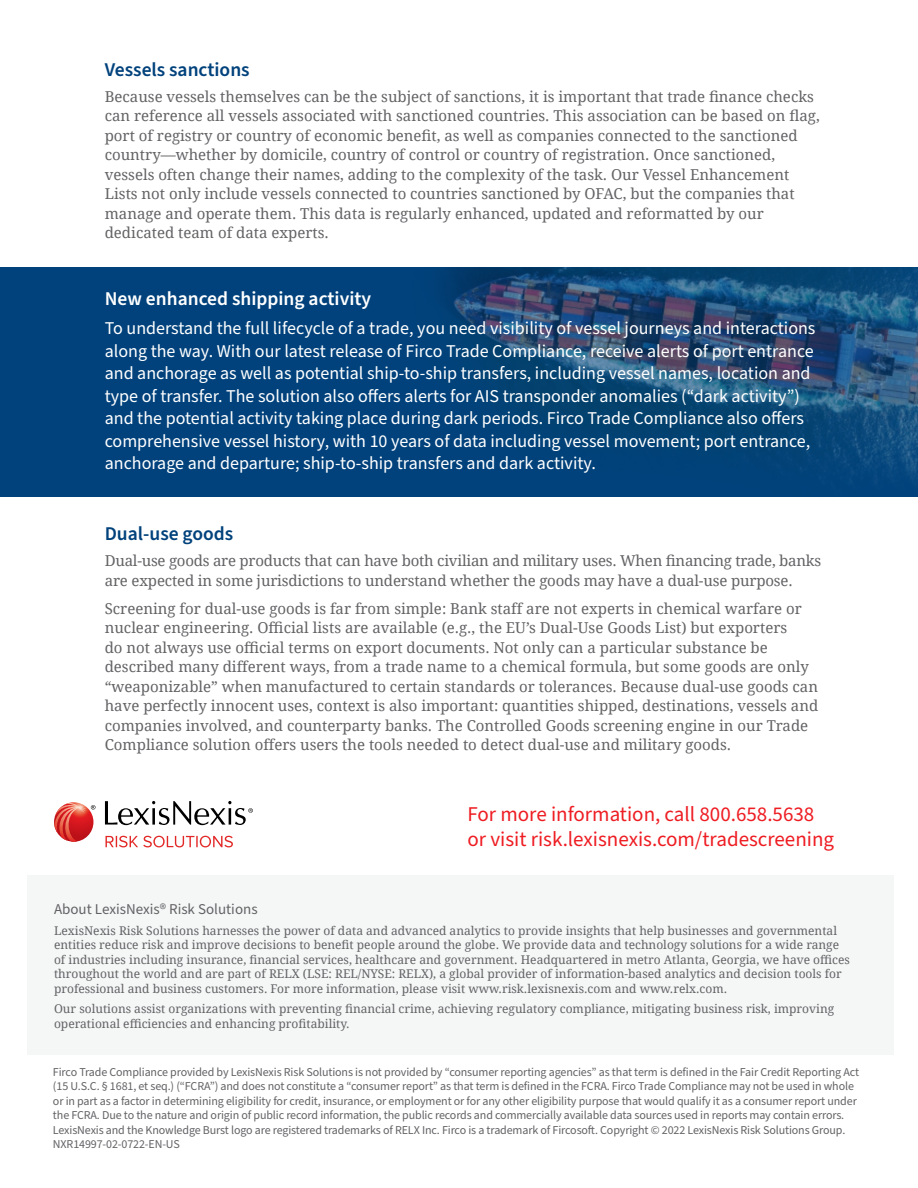
<style>
.page{position:relative;width:918px;height:1188px;background:#fff}
.page>*{position:absolute;margin:0;border:0;box-sizing:border-box;transform-origin:0 0}
.Back_Cover_CTA{font:21px/25.2px "Source Sans Pro";color:#ee1d23}
.Content_-_Subhead_co{font:600 19.5px "Source Sans Pro";color:#01427c}
.Content_-_Subhead_co-2{font:600 19.5px "Source Sans Pro";color:#fff}
.Content_-_1_Column{font:18px/22.5px "Source Sans Pro";color:#fff}
.Content_-_1_Column-2{font:15px/19.5px "Droid Serif";color:#636366}
.Back_Cover_Subhead{font:15px "Source Sans Pro";color:#636366}
.Back_Cover__About__C{font:12px/14.4px "Droid Serif";color:#636366}
.Back_Cover_Legal{font:12px/14.4px "Source Sans Pro";letter-spacing:-.01em;color:#636366}
</style>
<div class="page">
<div style="left:0;top:267px;width:918px;height:230px;background:#01427c"></div>
<img style="left:444px;top:267px;width:474px;height:213px">
<div style="left:27px;top:876px;width:867px;height:179px;background:#f5f6f6"></div>
<svg style="left:105px;top:836px;width:128px;height:11px"></svg>
<svg style="left:105px;top:801px;width:148px;height:24px"></svg>
<svg style="left:54px;top:803px;width:41px;height:39px"></svg>
<p class="Content_-_Subhead_co" style="left:105px;top:56px;width:146px">Vessels sanctions</p>
<p class="Content_-_1_Column-2" style="left:105px;top:86px;width:717px">Because vessels themselves can be the subject of sanctions, it is important that trade finance checks can reference all vessels associated with sanctioned countries. This association can be based on flag, port of registry or country of economic benefit, as well as companies connected to the sanctioned country—whether by domicile, country of control or country of registration. Once sanctioned, vessels often change their names, adding to the complexity of the task. Our Vessel Enhancement Lists not only include vessels connected to countries sanctioned by OFAC, but the companies that manage and operate them. This data is regularly enhanced, updated and reformatted by our dedicated team of data experts.</p>
<p class="Content_-_Subhead_co-2" style="left:105px;top:286px;width:268px">New enhanced shipping activity</p>
<p class="Content_-_1_Column" style="left:105px;top:318px;width:712px">To understand the full lifecycle of a trade, you need visibility of vessel journeys and interactions along the way. With our latest release of Firco Trade Compliance, receive alerts of port entrance and anchorage as well as potential ship-to-ship transfers, including vessel names, location and type of transfer. The solution also offers alerts for AIS transponder anomalies (“dark activity”) and the potential activity taking place during dark periods. Firco Trade Compliance also offers comprehensive vessel history, with 10 years of data including vessel movement; port entrance, anchorage and departure; ship-to-ship transfers and dark activity.</p>
<p class="Content_-_Subhead_co" style="left:105px;top:521px;width:130px">Dual-use goods</p>
<p class="Content_-_1_Column-2" style="left:105px;top:551px;width:718px">Dual-use goods are products that can have both civilian and military uses. When financing trade, banks are expected in some jurisdictions to understand whether the goods may have a dual-use purpose.</p>
<p class="Content_-_1_Column-2" style="left:105px;top:598px;width:715px">Screening for dual-use goods is far from simple: Bank staff are not experts in chemical warfare or nuclear engineering. Official lists are available (e.g., the EU’s Dual-Use Goods List) but exporters<br>do not always use official terms on export documents. Not only can a particular substance be described many different ways, from a trade name to a chemical formula, but some goods are only “weaponizable” when manufactured to certain standards or tolerances. Because dual-use goods can have perfectly innocent uses, context is also important: quantities shipped, destinations, vessels and companies involved, and counterparty banks. The Controlled Goods screening engine in our Trade Compliance solution offers users the tools needed to detect dual-use and military goods.</p>
<p class="Back_Cover_CTA" style="left:468px;top:802px;width:368px">For more information, call 800.658.5638 or visit risk.lexisnexis.com/tradescreening</p>
<p class="Back_Cover_Subhead" style="left:54px;top:899px;width:205px">About LexisNexis® Risk Solutions</p>
<p class="Back_Cover__About__C" style="left:54px;top:923px;width:797px">LexisNexis Risk Solutions harnesses the power of data and advanced analytics to provide insights that help businesses and governmental entities reduce risk and improve decisions to benefit people around the globe. We provide data and technology solutions for a wide range of industries including insurance, financial services, healthcare and government. Headquartered in metro Atlanta, Georgia, we have offices throughout the world and are part of RELX (LSE: REL/NYSE: RELX), a global provider of information-based analytics and decision tools for professional and business customers. For more information, please visit www.risk.lexisnexis.com and www.relx.com.</p>
<p class="Back_Cover__About__C" style="left:54px;top:1002px;width:782px">Our solutions assist organizations with preventing financial crime, achieving regulatory compliance, mitigating business risk, improving operational efficiencies and enhancing profitability.</p>
<p class="Back_Cover_Legal" style="left:53px;top:1065px;width:808px">Firco Trade Compliance provided by LexisNexis Risk Solutions is not provided by “consumer reporting agencies” as that term is defined in the Fair Credit Reporting Act (15 U.S.C. § 1681, et seq.) (“FCRA”) and does not constitute a “consumer report” as that term is defined in the FCRA. Firco Trade Compliance may not be used in whole or in part as a factor in determining eligibility for credit, insurance, or employment or for any other eligibility purpose that would qualify it as a consumer report under the FCRA. Due to the nature and origin of public record information, the public records and commercially available data sources used in reports may contain errors.<br>LexisNexis and the Knowledge Burst logo are registered trademarks of RELX Inc. Firco is a trademark of Fircosoft. Copyright © 2022 LexisNexis Risk Solutions Group.<br>NXR14997-02-0722-EN-US</p>
</div>
